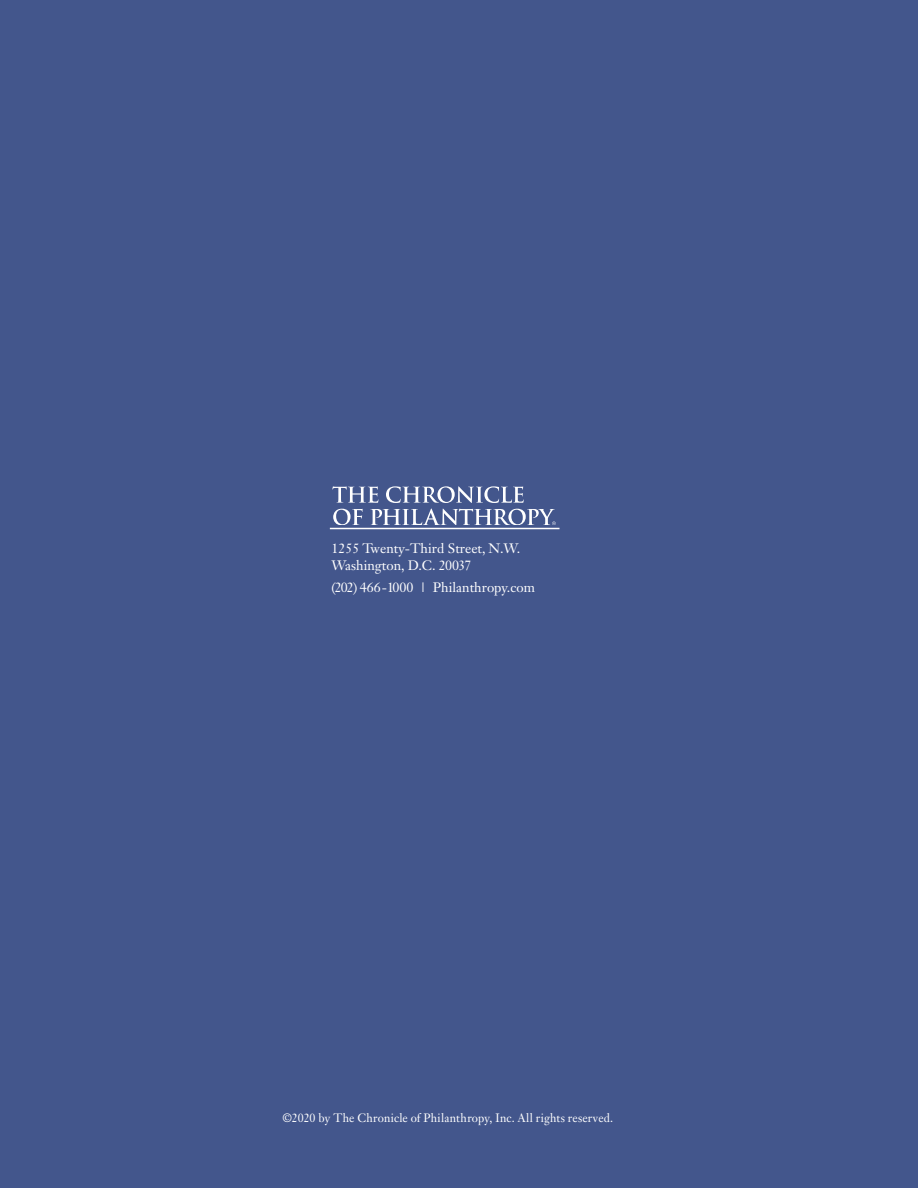
<style>
.page{position:relative;width:918px;height:1188px;background:#43568c}
.page>*{position:absolute;margin:0;border:0;box-sizing:border-box;transform-origin:0 0}
.Copy{font:13.5px "Janson Text LT Std";color:#fff}
.Copy-2{font:13.5px "Janson Text LT Std";letter-spacing:-.045em;color:#fff}
.t1{font:12px "Janson Text LT Std";letter-spacing:.01em;color:#fff;scale:.96 1}
.s1{font-weight:700}
</style>
<div class="page">
<svg style="left:332px;top:486px;width:46px;height:17px"></svg>
<svg style="left:386px;top:486px;width:138px;height:17px"></svg>
<svg style="left:333px;top:509px;width:30px;height:16px"></svg>
<svg style="left:370px;top:509px;width:186px;height:16px"></svg>
<hr style="left:330px;top:528px;width:230px;height:1px;background:#fff">
<p class="Copy" style="left:332px;top:540px;width:190px">1255 Twenty-Third Street, N.W.</p>
<p class="Copy-2" style="left:332px;top:557px;width:141px">Washington, D.C. 20037</p>
<p class="Copy" style="left:332px;top:579px;width:205px">(202) 466-1000 <span class="s1">|</span> Philanthropy.com</p>
<p class="t1" style="left:282px;top:1111px;width:346px">©2020 by The Chronicle of Philanthropy, Inc. All rights reserved.</p>
</div>
